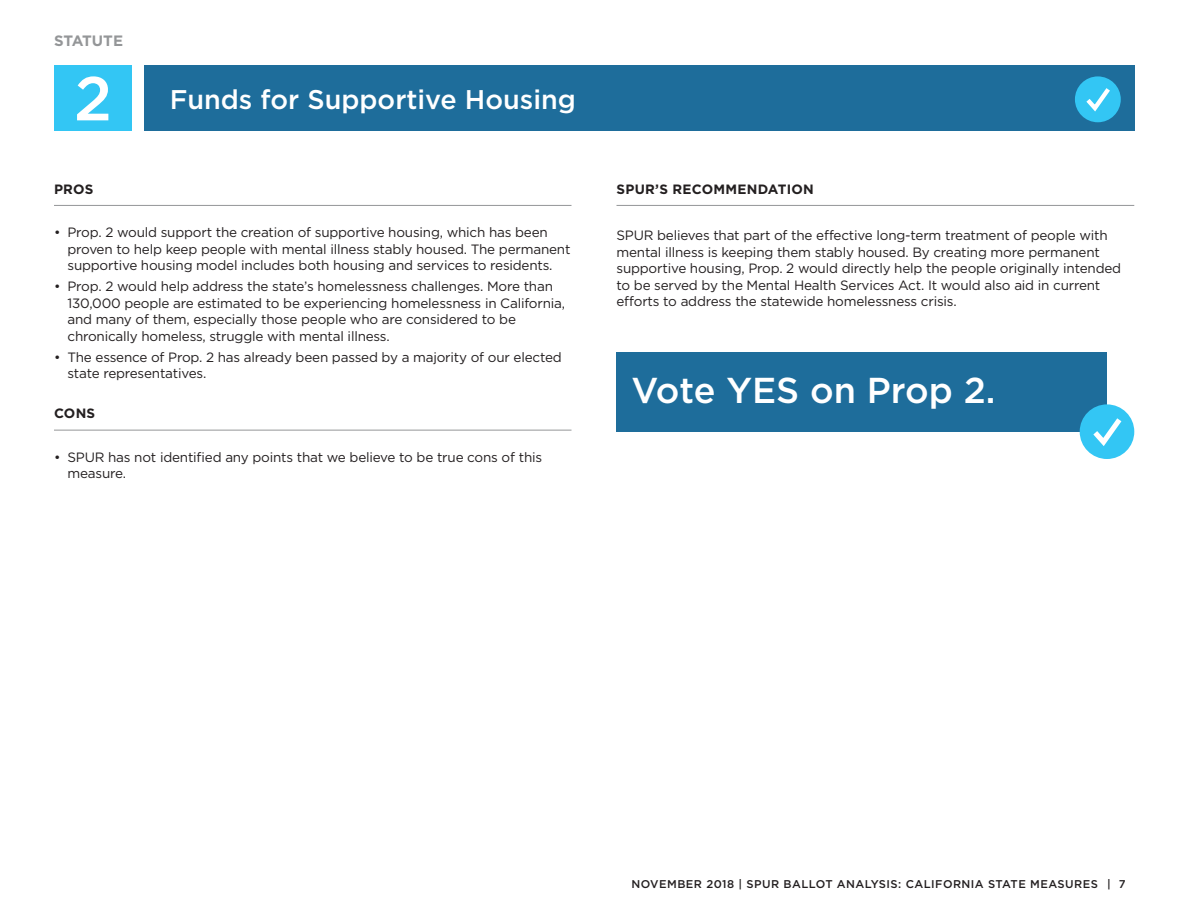
<style>
.page{position:relative;width:1188px;height:918px;background:#fff}
.page>*{position:absolute;margin:0;border:0;box-sizing:border-box;transform-origin:0 0}
.t1{font:500 61.95px "Gotham";color:#fff}
.t2{font:500 36px "Gotham";color:#fff}
.t3{font:500 27px "Gotham";color:#fff}
.t4{font:700 15px "Gotham";letter-spacing:-.01em;color:#949698}
.t5{font:13.5px/16.5px "Gotham";letter-spacing:-.015em;color:#231f20}
.t6{font:700 13.5px "Gotham";letter-spacing:.02em;color:#231f20}
.t7{font:500 11.25px "Gotham";letter-spacing:.04em;color:#231f20}
</style>
<div class="page">
<div style="left:144px;top:66px;width:990px;height:65px;background:#1e6d9b"></div>
<div style="left:54px;top:66px;width:78px;height:65px;background:#33c6f4"></div>
<div style="left:1075px;top:76px;width:46px;height:46px;background:#33c6f4;border-radius:50%"></div>
<svg style="left:1086px;top:88px;width:24px;height:24px"></svg>
<hr style="left:617px;top:205px;width:517px;height:1px;background:#949698">
<hr style="left:54px;top:205px;width:518px;height:1px;background:#949698">
<hr style="left:54px;top:430px;width:518px;height:1px;background:#949698">
<div style="left:616px;top:352px;width:491px;height:79px;background:#1e6d9b"></div>
<div style="left:1080px;top:404px;width:54px;height:55px;background:#33c6f4;border-radius:50%"></div>
<svg style="left:1093px;top:418px;width:29px;height:28px"></svg>
<p class="t4" style="left:54px;top:31px;width:71px">STATUTE</p>
<h1 class="t1" style="left:74px;top:58px;width:39px">2</h1>
<h3 class="t3" style="left:170px;top:82px;width:408px">Funds for Supportive Housing</h3>
<p class="t6" style="left:54px;top:180px;width:41px">PROS</p>
<p class="t5" style="left:68px;top:224px;width:504px;text-indent:-14px">• Prop. 2 would support the creation of supportive housing, which has been proven to help keep people with mental illness stably housed. The permanent supportive housing model includes both housing and services to residents.</p>
<p class="t5" style="left:68px;top:278px;width:499px;text-indent:-14px">• Prop. 2 would help address the state’s homelessness challenges. More than 130,000 people are estimated to be experiencing homelessness in California, and many of them, especially those people who are considered to be chronically homeless, struggle with mental illness.</p>
<p class="t5" style="left:68px;top:348px;width:496px;text-indent:-14px">• The essence of Prop. 2 has already been passed by a majority of our elected state representatives.</p>
<p class="t6" style="left:54px;top:405px;width:43px">CONS</p>
<p class="t5" style="left:68px;top:449px;width:476px;text-indent:-14px">• SPUR has not identified any points that we believe to be true cons of this measure.</p>
<p class="t6" style="left:617px;top:180px;width:199px">SPUR’S RECOMMENDATION</p>
<p class="t5" style="left:617px;top:227px;width:506px">SPUR believes that part of the effective long-term treatment of people with mental illness is keeping them stably housed. By creating more permanent supportive housing, Prop. 2 would directly help the people originally intended to be served by the Mental Health Services Act. It would also aid in current efforts to address the statewide homelessness crisis.</p>
<h2 class="t2" style="left:631px;top:367px;width:365px">Vote YES on Prop 2.</h2>
<p class="t7" style="left:631px;top:877px;width:496px">NOVEMBER 2018 | SPUR BALLOT ANALYSIS: CALIFORNIA STATE MEASURES | 7</p>
</div>
